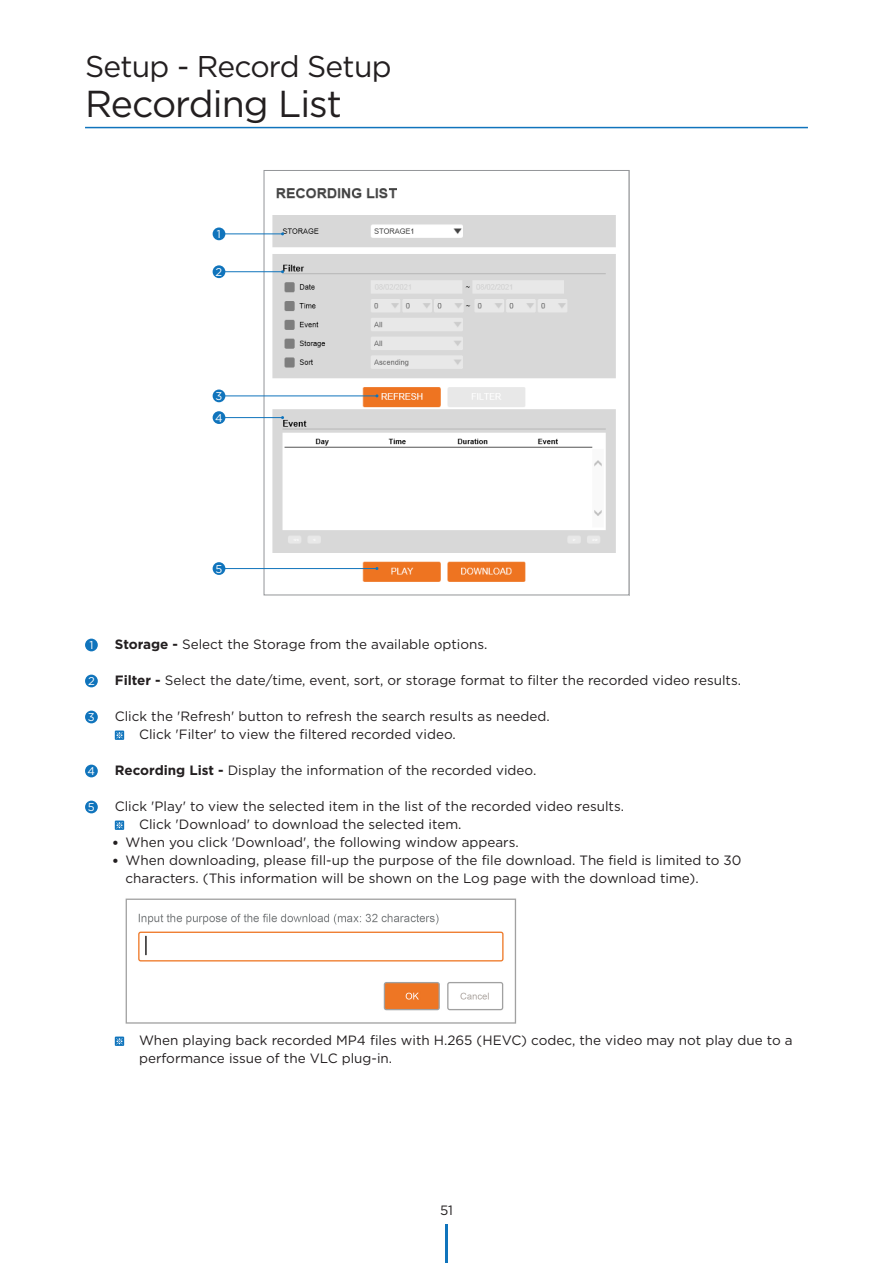
<style>
.page{position:relative;width:893px;height:1263px;background:#fff}
.page>*{position:absolute;margin:0;border:0;box-sizing:border-box;transform-origin:0 0}
.t1{font:37.5px "Gotham";letter-spacing:-.025em;color:#231f20}
.t2{font:30px "Gotham";letter-spacing:-.025em;color:#231f20}
.t3{font:13.5px/18px "Gotham";color:#231f20}
.t4{font:11.25px "Gotham";color:#fff}
.s1{font-weight:700}
.s2{font-family:"Calibri"}
</style>
<div class="page">
<hr style="left:85px;top:127px;width:723px;height:1px;background:#1074bc">
<hr style="left:445px;top:1225px;width:3px;height:38px;background:#1074bc">
<img style="left:266px;top:188px;width:350px;height:394px">
<div style="left:264px;top:170px;width:365px;height:425px;border:1px solid #939598"></div>
<hr style="left:219px;top:233px;width:64px;height:1px;background:#1074bc">
<div style="left:213px;top:227px;width:12px;height:13px;background:#1074bc;border-radius:50%"></div>
<hr style="left:219px;top:271px;width:64px;height:1px;background:#1074bc">
<div style="left:213px;top:265px;width:12px;height:13px;background:#1074bc;border-radius:50%"></div>
<hr style="left:219px;top:395px;width:158px;height:1px;background:#1074bc">
<div style="left:213px;top:389px;width:12px;height:13px;background:#1074bc;border-radius:50%"></div>
<hr style="left:219px;top:417px;width:64px;height:1px;background:#1074bc">
<div style="left:213px;top:411px;width:12px;height:13px;background:#1074bc;border-radius:50%"></div>
<hr style="left:219px;top:568px;width:158px;height:1px;background:#1074bc">
<div style="left:213px;top:562px;width:12px;height:13px;background:#1074bc;border-radius:50%"></div>
<div style="left:85px;top:639px;width:13px;height:12px;background:#1074bc;border-radius:50%"></div>
<div style="left:85px;top:675px;width:13px;height:12px;background:#1074bc;border-radius:50%"></div>
<div style="left:85px;top:711px;width:13px;height:12px;background:#1074bc;border-radius:50%"></div>
<svg style="left:115px;top:730px;width:9px;height:10px"></svg>
<svg style="left:116px;top:732px;width:7px;height:6px"></svg>
<div style="left:85px;top:765px;width:13px;height:12px;background:#1074bc;border-radius:50%"></div>
<div style="left:85px;top:801px;width:13px;height:12px;background:#1074bc;border-radius:50%"></div>
<svg style="left:115px;top:820px;width:9px;height:10px"></svg>
<svg style="left:116px;top:822px;width:7px;height:6px"></svg>
<svg style="left:115px;top:1036px;width:9px;height:10px"></svg>
<svg style="left:116px;top:1038px;width:7px;height:6px"></svg>
<img style="left:125px;top:898px;width:392px;height:126px">
<p class="t2" style="left:85px;top:47px;width:308px">Setup - Record Setup</p>
<p class="t1" style="left:85px;top:80px;width:258px">Recording List</p>
<p class="t4" style="left:217px;top:227px;width:6px">1</p>
<p class="t4" style="left:216px;top:264px;width:8px">2</p>
<p class="t4" style="left:216px;top:389px;width:8px">3</p>
<p class="t4" style="left:215px;top:410px;width:9px">4</p>
<p class="t4" style="left:216px;top:561px;width:8px">5</p>
<p class="t4" style="left:89px;top:638px;width:6px">1</p>
<p class="t3" style="left:115px;top:635px;width:374px"><span class="s1">Storage -</span> Select the Storage from the available options.</p>
<p class="t4" style="left:88px;top:674px;width:8px">2</p>
<p class="t3" style="left:115px;top:671px;width:628px"><span class="s1">Filter -</span> Select the date/time, event, sort, or storage format to filter the recorded video results.</p>
<p class="t4" style="left:88px;top:710px;width:8px">3</p>
<p class="t3" style="left:115px;top:707px;width:436px">Click the 'Refresh' button to refresh the search results as needed.</p>
<p class="t3" style="left:139px;top:725px;width:318px">Click 'Filter' to view the filtered recorded video.</p>
<p class="t4" style="left:88px;top:764px;width:9px">4</p>
<p class="t3" style="left:115px;top:761px;width:423px"><span class="s1">Recording List -</span> Display the information of the recorded video.</p>
<p class="t4" style="left:88px;top:800px;width:8px">5</p>
<p class="t3" style="left:115px;top:797px;width:511px">Click 'Play' to view the selected item in the list of the recorded video results.</p>
<p class="t3" style="left:139px;top:815px;width:324px">Click 'Download' to download the selected item.</p>
<p class="t3" style="left:112px;top:833px;width:408px"><span class="s2">•</span> When you click 'Download', the following window appears.</p>
<p class="t3" style="left:126px;top:851px;width:617px;text-indent:-14px"><span class="s2">•</span> When downloading, please fill-up the purpose of the file download. The field is limited to 30 characters. (This information will be shown on the Log page with the download time).</p>
<p class="t3" style="left:139px;top:1031px;width:655px">When playing back recorded MP4 files with H.265 (HEVC) codec, the video may not play due to a performance issue of the VLC plug-in.</p>
<p class="t3" style="left:440px;top:1201px;width:14px">51</p>
</div>
